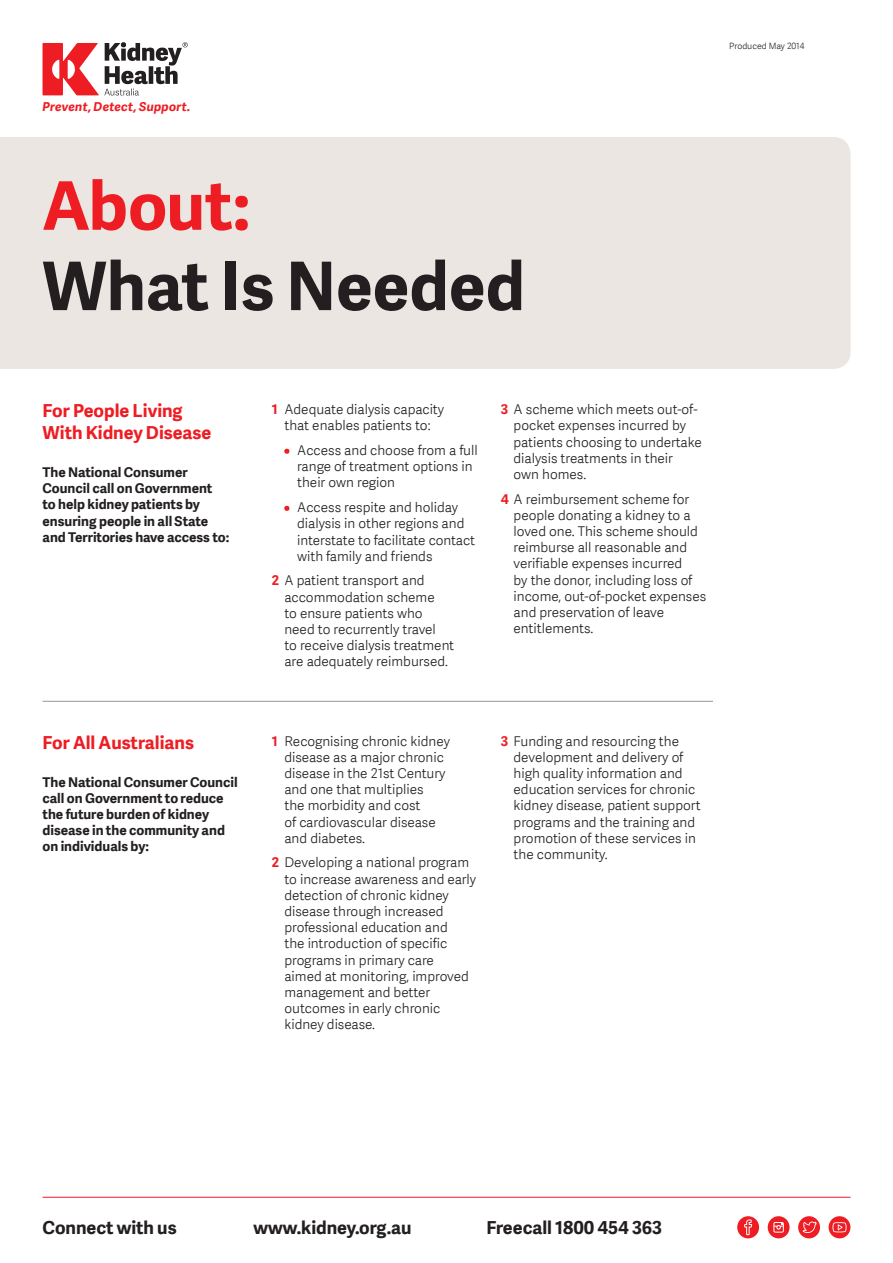
<style>
.page{position:relative;width:893px;height:1263px;background:#fff}
.page>*{position:absolute;margin:0;border:0;box-sizing:border-box;transform-origin:0 0}
.t1{font:700 66.9px "Adelle Sans";color:#231f20}
.t2{font:700 66.9px "Adelle Sans";letter-spacing:-.01em;color:#ee1d23}
.t3{font:700 18px/21.6px "Adelle Sans";color:#ee1d23}
.t4{font:700 18px "Adelle Sans";color:#231f20}
.t5{font:300 13.5px/16.2px "Adelle Sans";color:#231f20}
.t6{font:700 13.5px/16.2px "Adelle Sans";color:#231f20}
.t7{font:italic 700 12.3px "Adelle Sans";letter-spacing:.015em;color:#ee1d23}
.t8{font:300 8.7px "Adelle Sans";color:#231f20}
.s1{font-weight:700;color:#ee1d23}
.s2{color:#ee1d23}
</style>
<div class="page">
<div style="left:737px;top:1216px;width:22px;height:22px;background:#ee1d23;border-radius:50%"></div>
<svg style="left:744px;top:1219px;width:8px;height:16px"></svg>
<div style="left:798px;top:1216px;width:22px;height:22px;background:#ee1d23;border-radius:50%"></div>
<svg style="left:803px;top:1221px;width:14px;height:12px"></svg>
<div style="left:829px;top:1216px;width:21px;height:22px;background:#ee1d23;border-radius:50%"></div>
<svg style="left:832px;top:1222px;width:14px;height:10px"></svg>
<div style="left:768px;top:1216px;width:21px;height:22px;background:#ee1d23;border-radius:50%"></div>
<div style="left:773px;top:1222px;width:11px;height:10px;border:1px solid #fff"></div>
<svg style="left:774px;top:1223px;width:9px;height:6px"></svg>
<hr style="left:43px;top:1197px;width:808px;height:1px;background:#ee1d23">
<svg style="left:43px;top:42px;width:145px;height:53px"></svg>
<div style="left:0;top:137px;width:850px;height:232px;background:#ebe6e1"></div>
<svg style="left:284px;top:448px;width:6px;height:6px"></svg>
<svg style="left:284px;top:505px;width:6px;height:6px"></svg>
<hr style="left:43px;top:701px;width:670px;height:1px;background:#939598">
<p class="t7" style="left:43px;top:99px;width:150px">Prevent, Detect, Support.</p>
<p class="t2" style="left:42px;top:167px;width:210px">About:</p>
<p class="t1" style="left:42px;top:247px;width:484px">What Is Needed</p>
<p class="t8" style="left:729px;top:41px;width:77px">Produced May 2014</p>
<p class="t3" style="left:43px;top:400px;width:170px">For People Living<br>With Kidney Disease</p>
<p class="t6" style="left:43px;top:464px;width:188px">The National Consumer<br>Council call on Government<br>to help kidney patients by ensuring people in all State and Territories have access to:</p>
<p class="t3" style="left:43px;top:732px;width:153px">For All Australians</p>
<p class="t6" style="left:43px;top:774px;width:197px">The National Consumer Council call on Government to reduce the future burden of kidney disease in the community and on individuals by:</p>
<p class="t5" style="left:272px;top:401px;width:174px;text-align:center"><span class="s1">1</span> Adequate dialysis capacity that enables patients to:</p>
<p class="t5" style="left:297px;top:442px;width:182px;text-indent:-13px"><span class="s2">•</span> Access and choose from a full range of treatment options in their own region</p>
<p class="t5" style="left:297px;top:499px;width:180px;text-indent:-13px"><span class="s2">•</span> Access respite and holiday dialysis in other regions and interstate to facilitate contact with family and friends</p>
<p class="t5" style="left:284px;top:573px;width:171px;text-indent:-13px"><span class="s1">2</span> A patient transport and accommodation scheme<br>to ensure patients who need to recurrently travel<br>to receive dialysis treatment are adequately reimbursed.</p>
<p class="t5" style="left:514px;top:401px;width:190px;text-indent:-13px"><span class="s1">3</span> A scheme which meets out-of&shy;pocket expenses incurred by patients choosing to undertake dialysis treatments in their own homes.</p>
<p class="t5" style="left:514px;top:491px;width:194px;text-indent:-13px"><span class="s1">4</span> A reimbursement scheme for people donating a kidney to a loved one. This scheme should reimburse all reasonable and verifiable expenses incurred<br>by the donor, including loss of income, out-of-pocket expenses and preservation of leave entitlements.</p>
<p class="t5" style="left:284px;top:733px;width:167px;text-indent:-13px"><span class="s1">1</span> Recognising chronic kidney disease as a major chronic disease in the 21st Century and one that multiplies<br>the morbidity and cost<br>of cardiovascular disease and diabetes.</p>
<p class="t5" style="left:284px;top:855px;width:193px;text-indent:-13px"><span class="s1">2</span> Developing a national program to increase awareness and early detection of chronic kidney disease through increased professional education and<br>the introduction of specific programs in primary care<br>aimed at monitoring, improved management and better outcomes in early chronic kidney disease.</p>
<p class="t5" style="left:514px;top:733px;width:189px;text-indent:-13px"><span class="s1">3</span> Funding and resourcing the development and delivery of high quality information and education services for chronic kidney disease, patient support programs and the training and promotion of these services in the community.</p>
<h2 class="t4" style="left:43px;top:1217px;width:136px">Connect with us</h2>
<h2 class="t4" style="left:253px;top:1217px;width:160px">www.kidney.org.au</h2>
<h2 class="t4" style="left:486px;top:1217px;width:177px">Freecall 1800 454 363</h2>
</div>
